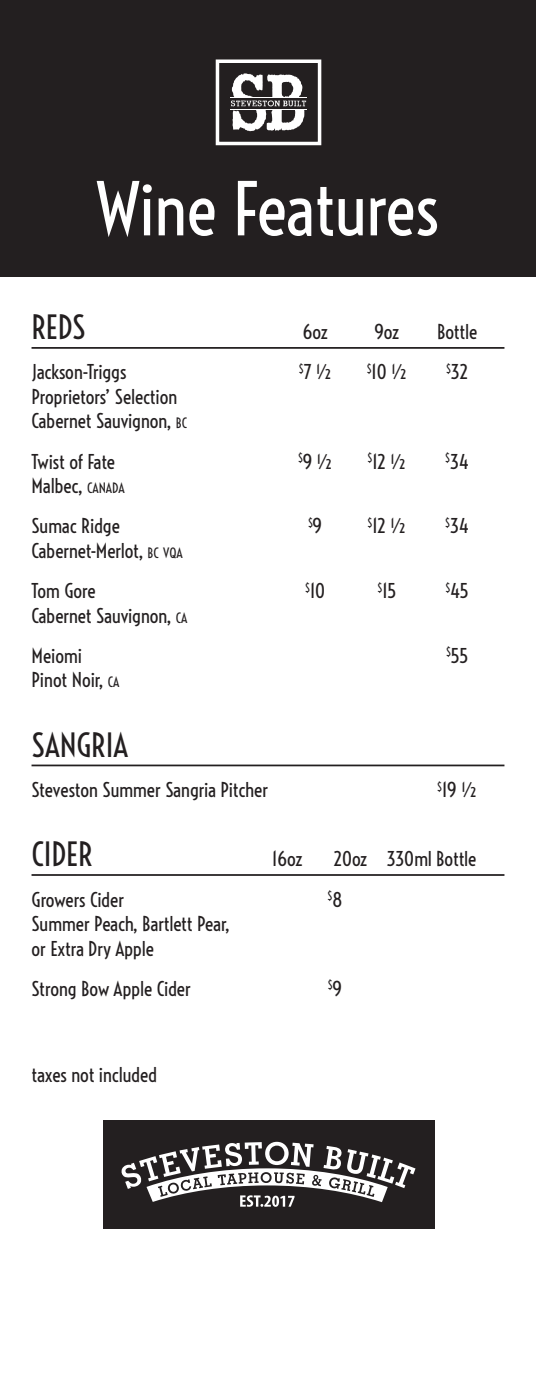
<style>
.page{position:relative;width:536px;height:1386px;background:#fff}
.page>*{position:absolute;margin:0;border:0;box-sizing:border-box;transform-origin:0 0}
.t1{font:70px "Voltaire";color:#fff}
.t2{font:31.5px "Voltaire";color:#231f20}
.t3{font:19.25px/40.2px "Voltaire";letter-spacing:-.005em;color:#231f20}
.t4{font:11.2px "Voltaire";color:#231f20}
.s1{font-size:13.47px}
.s2{font-size:19.25px}
</style>
<div class="page">
<hr style="left:32px;top:347px;width:472px;height:2px;background:#231f20">
<hr style="left:32px;top:765px;width:472px;height:1px;background:#231f20">
<hr style="left:32px;top:874px;width:472px;height:2px;background:#231f20">
<div style="left:102px;top:1120px;width:332px;height:108px;background:#231f20"></div>
<svg style="left:121px;top:1142px;width:294px;height:65px"></svg>
<div style="left:0;top:0;width:536px;height:277px;background:#231f20"></div>
<svg style="left:215px;top:59px;width:107px;height:87px"></svg>
<h1 class="t1" style="left:97px;top:153px;width:343px">Wine Features</h1>
<h2 class="t2" style="left:32px;top:302px;width:56px">REDS</h2>
<p class="t3" style="left:302px;top:310px;width:27px">6oz</p>
<p class="t3" style="left:374px;top:310px;width:27px">9oz</p>
<p class="t3" style="left:437px;top:310px;width:42px">Bottle</p>
<p class="t3" style="left:31px;top:351px;width:96px">Jackson-Triggs</p>
<p class="t3" style="left:299px;top:351px;width:34px"><sup>$</sup>7 ½</p>
<p class="t3" style="left:366px;top:351px;width:42px"><sup>$</sup>10 ½</p>
<p class="t3" style="left:446px;top:351px;width:24px"><sup>$</sup>32</p>
<p class="t3" style="left:31px;top:383px;width:157px;line-height:24.5px">Proprietors’ Selection<br>Cabernet Sauvignon, <span class="s1">BC</span></p>
<p class="t3" style="left:32px;top:440px;width:85px">Twist of Fate</p>
<p class="t3" style="left:298px;top:440px;width:36px"><sup>$</sup>9 ½</p>
<p class="t3" style="left:367px;top:440px;width:40px"><sup>$</sup>12 ½</p>
<p class="t3" style="left:445px;top:440px;width:25px"><sup>$</sup>34</p>
<p class="t3" style="left:32px;top:464px;width:95px">Malbec, <span class="s1">CANADA<br></span>Sumac Ridge</p>
<p class="t4" style="left:308px;top:514px;width:16px">$<span class="s2">9</span></p>
<p class="t3" style="left:367px;top:505px;width:40px"><sup>$</sup>12 ½</p>
<p class="t3" style="left:445px;top:505px;width:25px"><sup>$</sup>34</p>
<p class="t3" style="left:32px;top:529px;width:153px">Cabernet-Merlot, <span class="s1">BC VQA<br></span>Tom Gore</p>
<p class="t3" style="left:31px;top:594px;width:157px">Cabernet Sauvignon, <span class="s1">CA<br></span>Meiomi</p>
<p class="t3" style="left:31px;top:659px;width:89px">Pinot Noir, <span class="s1">CA</span></p>
<p class="t3" style="left:305px;top:569px;width:22px"><sup>$</sup>10</p>
<p class="t3" style="left:377px;top:569px;width:20px"><sup>$</sup>15</p>
<p class="t3" style="left:445px;top:569px;width:25px"><sup>$</sup>45</p>
<p class="t3" style="left:446px;top:634px;width:24px"><sup>$</sup>55</p>
<h2 class="t2" style="left:32px;top:720px;width:98px">SANGRIA</h2>
<p class="t3" style="left:32px;top:768px;width:238px">Steveston Summer Sangria Pitcher</p>
<p class="t3" style="left:437px;top:768px;width:41px"><sup>$</sup>19 ½</p>
<h2 class="t2" style="left:32px;top:829px;width:62px">CIDER</h2>
<p class="t3" style="left:272px;top:837px;width:32px">16oz</p>
<p class="t3" style="left:333px;top:837px;width:144px">20oz 330ml Bottle</p>
<p class="t3" style="left:31px;top:878px;width:94px">Growers Cider</p>
<p class="t4" style="left:327px;top:887px;width:17px">$<span class="s2">8</span></p>
<p class="t3" style="left:32px;top:910px;width:200px;line-height:24.5px">Summer Peach, Bartlett Pear, or Extra Dry Apple</p>
<p class="t3" style="left:32px;top:967px;width:161px">Strong Bow Apple Cider</p>
<p class="t4" style="left:327px;top:976px;width:16px">$<span class="s2">9</span></p>
<p class="t3" style="left:32px;top:1053px;width:127px">taxes not included</p>
</div>
